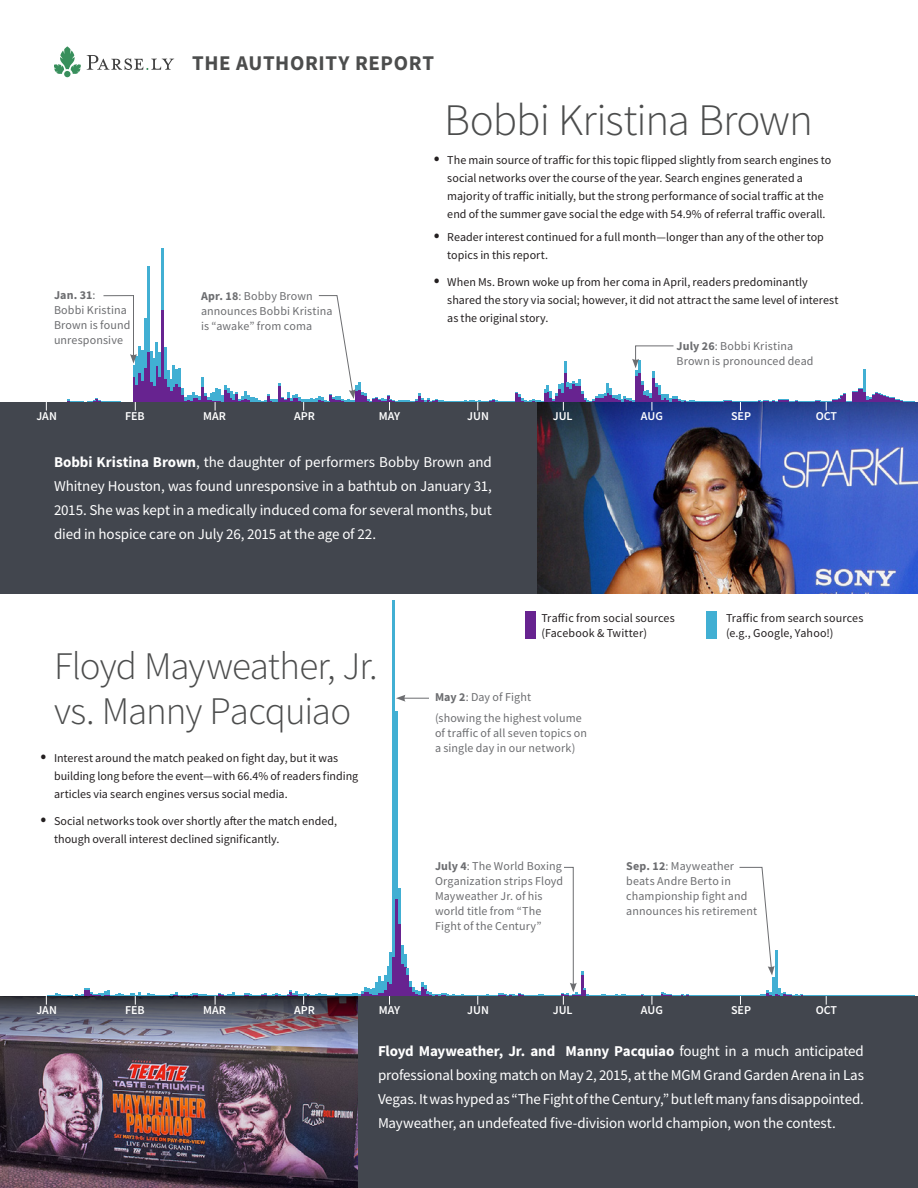
<style>
.page{position:relative;width:918px;height:1188px;background:#fff}
.page>*{position:absolute;margin:0;border:0;box-sizing:border-box;transform-origin:0 0}
.t1{font:300 45px "Source Sans Pro";letter-spacing:-.02em;color:#4c4d4d}
.t2{font:300 39px/45px "Source Sans Pro";letter-spacing:-.025em;color:#4c4d4d}
.t3{font:700 21px "Source Sans Pro";letter-spacing:.03em;color:#4c4d4d}
.t4{font:15px/24px "Source Sans Pro";letter-spacing:-.01em;color:#fff;text-align:justify}
.t5{font:12px/18px "Source Sans Pro";color:#231f20}
.annotation{font:12px/15px "Source Sans Pro";letter-spacing:.01em;color:#6c6d70}
.t6{font:600 12px "Source Sans Pro";color:#fff}
.annotation-2{font:700 12px "Source Sans Pro";color:#6c6d70}
.s1{font-weight:400}
.s2{font-weight:700}
.s3{font-size:19.5px}
</style>
<div class="page">
<hr style="left:393px;top:955px;width:2px;height:41px;background:#672390">
<hr style="left:396px;top:894px;width:2px;height:102px;background:#672390">
<hr style="left:398px;top:919px;width:2px;height:77px;background:#672390">
<hr style="left:390px;top:953px;width:2px;height:31px;background:#41afd3">
<hr style="left:393px;top:600px;width:2px;height:357px;background:#41afd3">
<hr style="left:396px;top:711px;width:2px;height:188px;background:#41afd3">
<hr style="left:398px;top:888px;width:2px;height:35px;background:#41afd3">
<div style="left:0;top:996px;width:918px;height:192px;background:#42464e"></div>
<img style="left:0;top:1044px;width:358px;height:144px">
<img style="left:0;top:996px;width:358px;height:48px">
<svg style="left:76px;top:966px;width:316px;height:39px"></svg>
<svg style="left:46px;top:994px;width:23px;height:11px"></svg>
<hr style="left:133px;top:377px;width:2px;height:25px;background:#672390">
<hr style="left:139px;top:373px;width:2px;height:29px;background:#672390">
<hr style="left:142px;top:381px;width:2px;height:21px;background:#672390">
<hr style="left:144px;top:367px;width:2px;height:35px;background:#672390">
<hr style="left:147px;top:352px;width:2px;height:50px;background:#672390">
<hr style="left:150px;top:382px;width:2px;height:20px;background:#672390">
<svg style="left:153px;top:386px;width:2px;height:16px"></svg>
<hr style="left:156px;top:365px;width:2px;height:37px;background:#672390">
<hr style="left:159px;top:377px;width:2px;height:25px;background:#672390">
<hr style="left:162px;top:309px;width:2px;height:93px;background:#672390">
<hr style="left:164px;top:379px;width:2px;height:23px;background:#672390">
<svg style="left:67px;top:400px;width:14px;height:2px"></svg>
<svg style="left:87px;top:398px;width:20px;height:4px"></svg>
<hr style="left:136px;top:356px;width:2px;height:29px;background:#41afd3">
<hr style="left:139px;top:346px;width:2px;height:27px;background:#41afd3">
<hr style="left:142px;top:350px;width:2px;height:31px;background:#41afd3">
<hr style="left:144px;top:318px;width:2px;height:49px;background:#41afd3">
<hr style="left:147px;top:267px;width:2px;height:85px;background:#41afd3">
<hr style="left:150px;top:351px;width:2px;height:31px;background:#41afd3">
<hr style="left:153px;top:358px;width:2px;height:28px;background:#41afd3">
<hr style="left:156px;top:342px;width:2px;height:23px;background:#41afd3">
<hr style="left:159px;top:352px;width:2px;height:25px;background:#41afd3">
<hr style="left:162px;top:248px;width:2px;height:61px;background:#41afd3">
<hr style="left:164px;top:347px;width:2px;height:32px;background:#41afd3">
<div style="left:0;top:402px;width:918px;height:192px;background:#42464e"></div>
<img style="left:538px;top:447px;width:380px;height:147px">
<svg style="left:538px;top:402px;width:380px;height:45px"></svg>
<svg style="left:135px;top:385px;width:3px;height:26px"></svg>
<svg style="left:87px;top:55px;width:87px;height:15px"></svg>
<svg style="left:54px;top:46px;width:27px;height:31px"></svg>
<svg style="left:103px;top:295px;width:34px;height:82px"></svg>
<svg style="left:167px;top:295px;width:747px;height:116px"></svg>
<svg style="left:396px;top:695px;width:33px;height:7px"></svg>
<svg style="left:401px;top:867px;width:513px;height:138px"></svg>
<div style="left:525px;top:612px;width:11px;height:27px;background:#672390"></div>
<div style="left:706px;top:612px;width:11px;height:27px;background:#41afd3"></div>
<p class="annotation-2" style="left:54px;top:287px;width:43px">Jan. 31<span class="s1">:</span></p>
<p class="annotation" style="left:54px;top:303px;width:78px">Bobbi Kristina<br>Brown is found unresponsive</p>
<p class="t3" style="left:192px;top:49px;width:243px">THE AUTHORITY REPORT</p>
<p class="t1" style="left:444px;top:92px;width:370px">Bobbi Kristina Brown</p>
<p class="annotation" style="left:201px;top:288px;width:133px"><span class="s2">Apr. 18</span>: Bobby Brown announces Bobbi Kristina is “awake” from coma</p>
<p class="t5" style="left:447px;top:151px;width:385px;text-indent:-14px"><span class="s3">•</span> The main source of traffic for this topic flipped slightly from search engines to social networks over the course of the year. Search engines generated a majority of traffic initially, but the strong performance of social traffic at the end of the summer gave social the edge with 54.9% of referral traffic overall.</p>
<p class="t5" style="left:447px;top:228px;width:378px;text-indent:-14px"><span class="s3">•</span> Reader interest continued for a full month—longer than any of the other top topics in this report.</p>
<p class="t5" style="left:447px;top:273px;width:393px;text-indent:-14px"><span class="s3">•</span> When Ms. Brown woke up from her coma in April, readers predominantly shared the story via social; however, it did not attract the same level of interest as the original story.</p>
<p class="annotation" style="left:676px;top:338px;width:139px"><span class="s2">July 26</span>: Bobbi Kristina<br>Brown is pronounced dead</p>
<p class="t6" style="left:36px;top:408px;width:22px">JAN</p>
<p class="t6" style="left:125px;top:408px;width:21px">FEB</p>
<p class="t6" style="left:203px;top:408px;width:24px">MAR</p>
<p class="t6" style="left:294px;top:408px;width:22px">APR</p>
<p class="t6" style="left:379px;top:408px;width:23px">MAY</p>
<p class="t6" style="left:467px;top:408px;width:23px">JUN</p>
<p class="t6" style="left:553px;top:408px;width:21px">JUL</p>
<p class="t6" style="left:641px;top:408px;width:23px">AUG</p>
<p class="t6" style="left:731px;top:408px;width:21px">SEP</p>
<p class="t6" style="left:816px;top:408px;width:23px">OCT</p>
<p class="t4" style="left:54px;top:450px;width:440px"><span class="s2">Bobbi Kristina Brown</span>, the daughter of performers Bobby Brown and Whitney Houston, was found unresponsive in a bathtub on January 31, 2015. She was kept in a medically induced coma for several months, but died in hospice care on July 26, 2015 at the age of 22.</p>
<p class="t2" style="left:54px;top:643px;width:325px">Floyd Mayweather, Jr. vs. Manny Pacquiao</p>
<p class="t5" style="left:54px;top:749px;width:306px;text-indent:-14px"><span class="s3">•</span> Interest around the match peaked on fight day, but it was building long before the event—with 66.4% of readers finding articles via search engines versus social media.</p>
<p class="t5" style="left:54px;top:812px;width:285px;text-indent:-14px"><span class="s3">•</span> Social networks took over shortly after the match ended, though overall interest declined significantly.</p>
<p class="t5" style="left:542px;top:609px;width:135px">Traffic from social sources</p>
<p class="t5" style="left:542px;top:624px;width:107px">(Facebook &amp; Twitter)</p>
<p class="annotation" style="left:435px;top:689px;width:98px"><span class="s2">May 2</span>: Day of Fight</p>
<p class="annotation" style="left:435px;top:710px;width:154px">(showing the highest volume of traffic of all seven topics on a single day in our network)</p>
<p class="t5" style="left:726px;top:609px;width:139px">Traffic from search sources</p>
<p class="t5" style="left:726px;top:624px;width:109px">(e.g., Google, Yahoo!)</p>
<p class="annotation" style="left:435px;top:858px;width:130px"><span class="s2">July 4</span>: The World Boxing<br>Organization strips Floyd<br>Mayweather Jr. of his world title from “The<br>Fight of the Century”</p>
<p class="annotation" style="left:626px;top:858px;width:132px"><span class="s2">Sep. 12</span>: Mayweather beats Andre Berto in championship fight and announces his retirement</p>
<p class="t6" style="left:36px;top:1002px;width:22px">JAN</p>
<p class="t6" style="left:125px;top:1002px;width:21px">FEB</p>
<p class="t6" style="left:203px;top:1002px;width:24px">MAR</p>
<p class="t6" style="left:294px;top:1002px;width:22px">APR</p>
<p class="t6" style="left:379px;top:1002px;width:23px">MAY</p>
<p class="t6" style="left:467px;top:1002px;width:23px">JUN</p>
<p class="t6" style="left:553px;top:1002px;width:21px">JUL</p>
<p class="t6" style="left:641px;top:1002px;width:23px">AUG</p>
<p class="t6" style="left:731px;top:1002px;width:21px">SEP</p>
<p class="t6" style="left:816px;top:1002px;width:23px">OCT</p>
<p class="t4" style="left:378px;top:1039px;width:488px"><span class="s2">Floyd Mayweather, Jr. and Manny Pacquiao</span> fought in a much anticipated professional boxing match on May 2, 2015, at the MGM Grand Garden Arena in Las Vegas. It was hyped as “The Fight of the Century,” but left many fans disappointed.<br>Mayweather, an undefeated five-division world champion, won the contest.</p>
</div>
